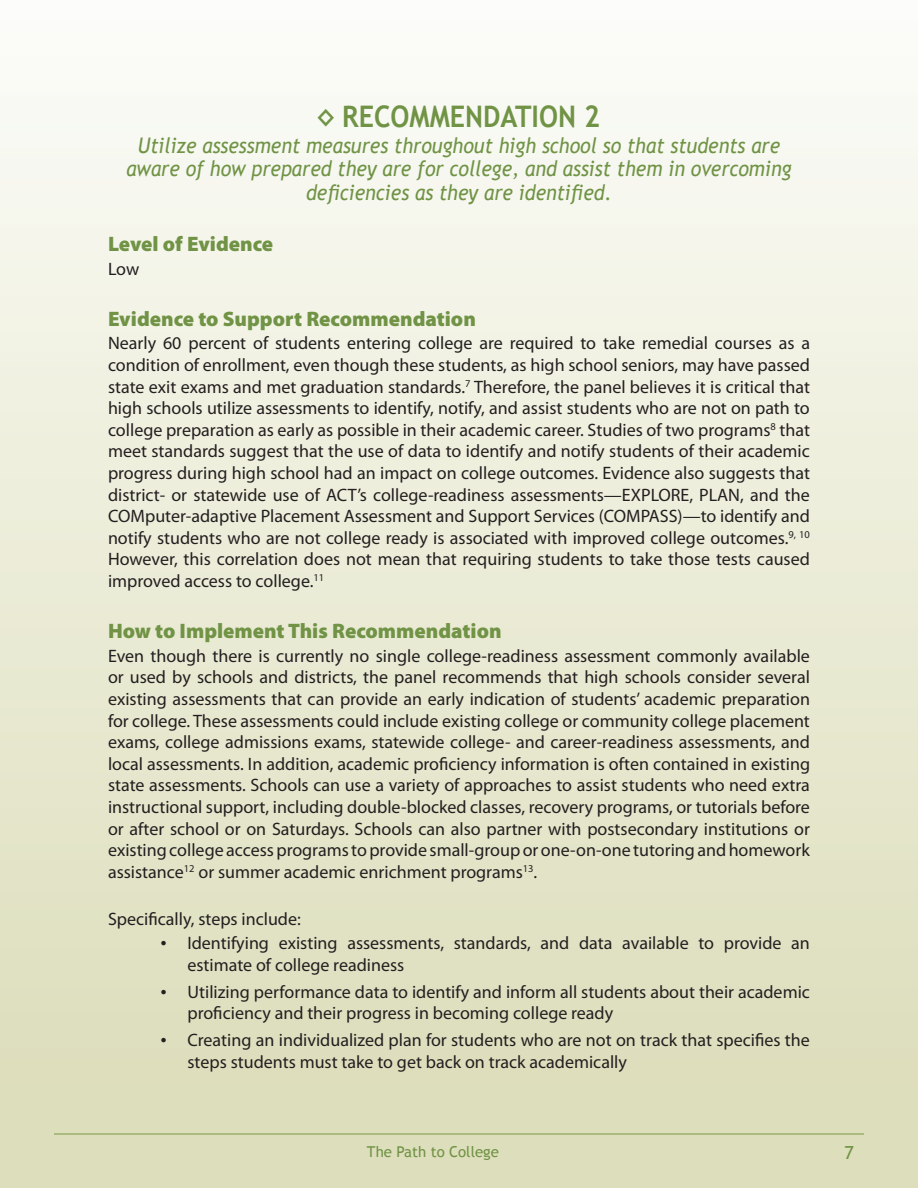
<style>
.page{position:relative;width:918px;height:1188px;background:#fff}
.page>*{position:absolute;margin:0;border:0;box-sizing:border-box;transform-origin:0 0}
.Recommendations{font:700 29.7px "Trebuchet MS";color:#709345;scale:.91 1}
.Actual_Recommendatio{font:italic 21.45px/23.4px "Trebuchet MS";color:#709345;text-align:center;scale:.91 1}
.Heading_3{font:900 21px "Myriad Pro";color:#709345}
.Bullets{font:18px/21.6px "Myriad Pro";color:#231f20}
.t1{font:18px "Trebuchet MS";color:#709345}
.t2{font:15px "Trebuchet MS";color:#709345}
.s1{font-family:"Times New Roman"}
</style>
<div class="page">
<div style="left:0;top:0;width:918px;height:1188px;background:linear-gradient(to bottom,#fcfcf9,#dadbb6)"></div>
<hr style="left:54px;top:1134px;width:810px;height:1px;background:#789945">
<p class="Recommendations" style="left:318px;top:98px;width:312px">◊ RECOMMENDATION 2</p>
<p class="Actual_Recommendatio" style="left:126px;top:134px;width:733px">Utilize assessment measures throughout high school so that students are aware of how prepared they are for college, and assist them in overcoming deficiencies as they are identified.</p>
<p class="Heading_3" style="left:108px;top:232px;width:167px">Level of Evidence</p>
<p class="Bullets" style="left:108px;top:258px;width:33px">Low</p>
<p class="Heading_3" style="left:108px;top:307px;width:369px">Evidence to Support Recommendation</p>
<p class="Bullets" style="left:108px;top:333px;width:704px;text-align:justify">Nearly 60 percent of students entering college are required to take remedial courses as a condition of enrollment, even though these students, as high school seniors, may have passed state exit exams and met graduation standards.<sup>7</sup> Therefore, the panel believes it is critical that high schools utilize assessments to identify, notify, and assist students who are not on path to college preparation as early as possible in their academic career. Studies of two programs<sup>8</sup> that meet standards suggest that the use of data to identify and notify students of their academic progress during high school had an impact on college outcomes. Evidence also suggests that district- or statewide use of ACT’s college-readiness assessments—EXPLORE, PLAN, and the COMputer-adaptive Placement Assessment and Support Services (COMPASS)—to identify and notify students who are not college ready is associated with improved college outcomes.<sup>9,</sup> <sup>10<br></sup>However, this correlation does not mean that requiring students to take those tests caused improved access to college.<sup>11</sup></p>
<p class="Heading_3" style="left:108px;top:619px;width:395px">How to Implement This Recommendation</p>
<p class="Bullets" style="left:108px;top:645px;width:704px;text-align:justify">Even though there is currently no single college-readiness assessment commonly available or used by schools and districts, the panel recommends that high schools consider several existing assessments that can provide an early indication of students’ academic preparation for college. These assessments could include existing college or community college placement exams, college admissions exams, statewide college- and career-readiness assessments, and local assessments. In addition, academic proficiency information is often contained in existing state assessments. Schools can use a variety of approaches to assist students who need extra instructional support, including double-blocked classes, recovery programs, or tutorials before or after school or on Saturdays. Schools can also partner with postsecondary institutions or existing college access programs to provide small-group or one-on-one tutoring and homework assistance<sup>12</sup> or summer academic enrichment programs<sup>13</sup>.</p>
<p class="Bullets" style="left:108px;top:909px;width:194px">Specifically, steps include:</p>
<p class="Bullets" style="left:188px;top:933px;width:624px;text-indent:-27px"><span class="s1">•</span> Identifying existing assessments, standards, and data available to provide an estimate of college readiness</p>
<p class="Bullets" style="left:188px;top:981px;width:624px;text-indent:-27px"><span class="s1">•</span> Utilizing performance data to identify and inform all students about their academic proficiency and their progress in becoming college ready</p>
<p class="Bullets" style="left:188px;top:1030px;width:624px;text-indent:-27px"><span class="s1">•</span> Creating an individualized plan for students who are not on track that specifies the steps students must take to get back on track academically</p>
<p class="t2" style="left:367px;top:1143px;width:134px">The Path to College</p>
<p class="t1" style="left:845px;top:1142px;width:11px">7</p>
</div>
